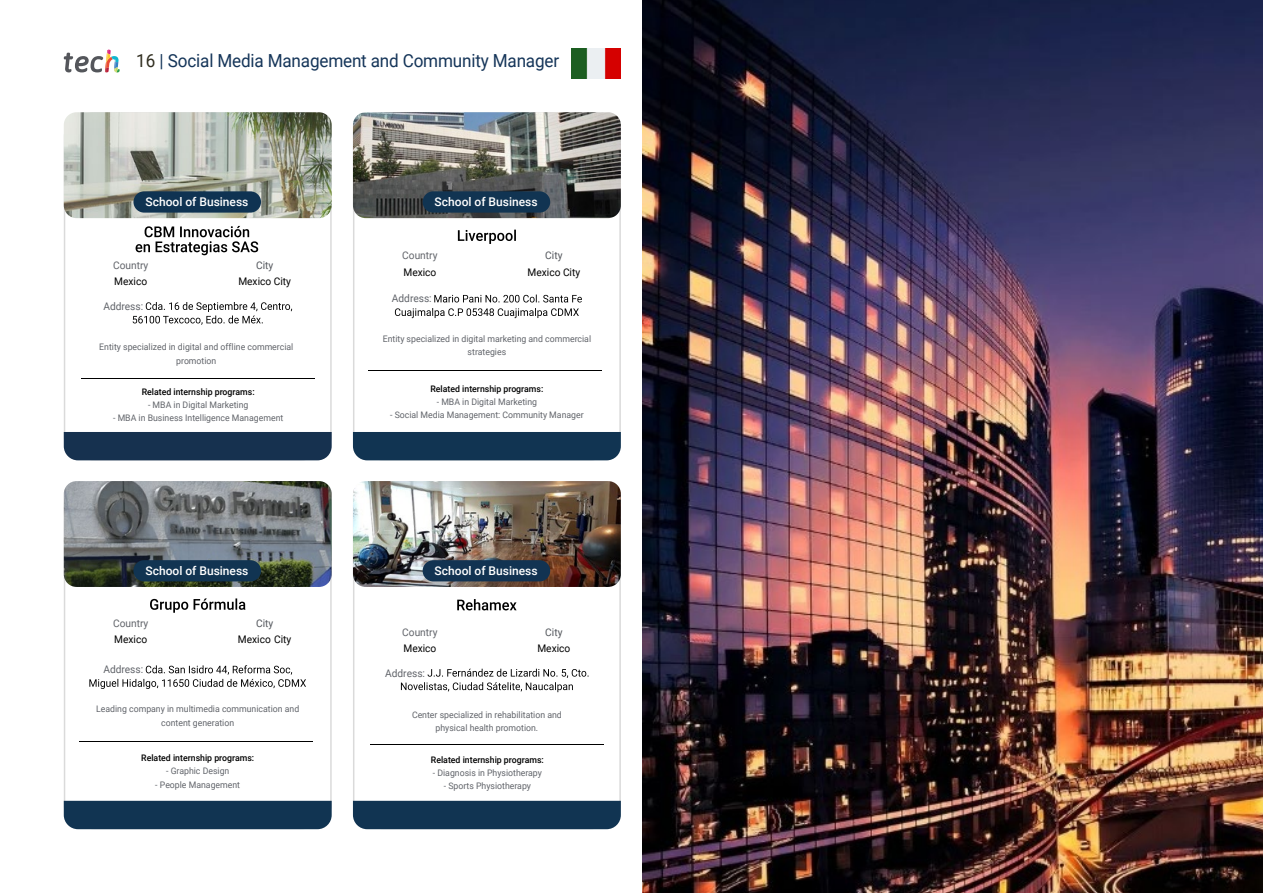
<style>
.page{position:relative;width:1263px;height:893px;background:#fff}
.page>*{position:absolute;margin:0;border:0;box-sizing:border-box;transform-origin:0 0}
.t1{font:18px "Roboto";letter-spacing:-.01em;color:#153559;scale:.95 1}
.t2{font:500 12px "Roboto";color:#fff}
.t3{font:10.5px "Roboto";color:#61646a}
.t4{font:10.5px "Roboto";color:#000}
.t5{font:10.5px "Roboto";color:#52555b}
.t6{font:9px/13.5px "Roboto";color:#61646a;text-align:center}
.t7{font:500 9px "Roboto";color:#000}
.s1{color:#312e20}
</style>
<div class="page">
<img style="left:642px;top:0;width:621px;height:893px">
<img style="left:571px;top:49px;width:50px;height:30px">
<svg style="left:64px;top:50px;width:56px;height:23px"></svg>
<svg style="left:63px;top:134px;width:269px;height:327px"></svg>
<img style="left:64px;top:112px;width:268px;height:106px">
<div style="left:133px;top:191px;width:128px;height:22px;background:#0f3352;border-radius:11px"></div>
<hr style="left:81px;top:379px;width:234px;height:1px;background:#000">
<svg style="left:136px;top:226px;width:122px;height:29px"></svg>
<svg style="left:133px;top:302px;width:159px;height:23px"></svg>
<div style="left:64px;top:432px;width:268px;height:28px;background:#16314f"></div>
<svg style="left:352px;top:156px;width:269px;height:305px"></svg>
<img style="left:353px;top:112px;width:268px;height:106px">
<div style="left:423px;top:191px;width:127px;height:22px;background:#113452;border-radius:11px"></div>
<div style="left:353px;top:432px;width:268px;height:28px;background:#113452"></div>
<hr style="left:368px;top:371px;width:234px;height:1px;background:#000">
<svg style="left:458px;top:230px;width:58px;height:14px"></svg>
<svg style="left:434px;top:295px;width:148px;height:7px"></svg>
<svg style="left:395px;top:308px;width:184px;height:10px"></svg>
<svg style="left:63px;top:492px;width:269px;height:338px"></svg>
<img style="left:64px;top:481px;width:268px;height:106px">
<div style="left:133px;top:560px;width:128px;height:21px;background:#113452;border-radius:11px"></div>
<div style="left:64px;top:801px;width:268px;height:28px;background:#113452"></div>
<hr style="left:79px;top:741px;width:234px;height:1px;background:#000">
<svg style="left:150px;top:598px;width:95px;height:15px"></svg>
<svg style="left:89px;top:665px;width:217px;height:24px"></svg>
<svg style="left:352px;top:557px;width:269px;height:273px"></svg>
<img style="left:353px;top:481px;width:268px;height:106px">
<div style="left:423px;top:560px;width:127px;height:21px;background:#123352;border-radius:11px"></div>
<hr style="left:370px;top:744px;width:234px;height:1px;background:#000">
<svg style="left:457px;top:599px;width:60px;height:11px"></svg>
<svg style="left:401px;top:669px;width:188px;height:23px"></svg>
<div style="left:353px;top:801px;width:268px;height:28px;background:#113452"></div>
<h1 class="t1" style="left:136px;top:48px;width:447px"><span class="s1">16</span> | Social Media Management and Community Manager</h1>
<h2 class="t2" style="left:145px;top:194px;width:104px">School of Business</h2>
<p class="t3" style="left:113px;top:258px;width:37px">Country</p>
<p class="t4" style="left:114px;top:274px;width:34px">Mexico</p>
<p class="t5" style="left:256px;top:258px;width:19px">City</p>
<p class="t4" style="left:238px;top:274px;width:54px">Mexico City</p>
<p class="t3" style="left:103px;top:299px;width:41px">Address:</p>
<p class="t6" style="left:99px;top:340px;width:196px">Entity specialized in digital and offline commercial promotion</p>
<p class="t7" style="left:142px;top:385px;width:114px">Related internship programs:</p>
<p class="t6" style="left:148px;top:398px;width:102px">- MBA in Digital Marketing</p>
<p class="t6" style="left:113px;top:411px;width:172px">- MBA in Business Intelligence Management</p>
<h2 class="t2" style="left:145px;top:563px;width:104px">School of Business</h2>
<p class="t3" style="left:113px;top:616px;width:37px">Country</p>
<p class="t4" style="left:114px;top:632px;width:34px">Mexico</p>
<p class="t5" style="left:256px;top:616px;width:19px">City</p>
<p class="t4" style="left:238px;top:632px;width:55px">Mexico City</p>
<p class="t3" style="left:103px;top:662px;width:41px">Address:</p>
<p class="t6" style="left:96px;top:702px;width:205px">Leading company in multimedia communication and content generation</p>
<p class="t7" style="left:141px;top:751px;width:114px">Related internship programs:</p>
<p class="t6" style="left:166px;top:764px;width:65px">- Graphic Design</p>
<p class="t6" style="left:155px;top:777px;width:86px">- People Management</p>
<h2 class="t2" style="left:435px;top:194px;width:104px">School of Business</h2>
<p class="t3" style="left:402px;top:248px;width:37px">Country</p>
<p class="t4" style="left:403px;top:265px;width:34px">Mexico</p>
<p class="t5" style="left:545px;top:248px;width:19px">City</p>
<p class="t4" style="left:527px;top:265px;width:54px">Mexico City</p>
<p class="t3" style="left:392px;top:291px;width:41px">Address:</p>
<p class="t6" style="left:383px;top:332px;width:210px">Entity specialized in digital marketing and commercial strategies</p>
<p class="t7" style="left:430px;top:382px;width:114px">Related internship programs:</p>
<p class="t6" style="left:437px;top:394px;width:102px">- MBA in Digital Marketing</p>
<p class="t6" style="left:390px;top:408px;width:195px">- Social Media Management: Community Manager</p>
<h2 class="t2" style="left:435px;top:563px;width:104px">School of Business</h2>
<p class="t3" style="left:402px;top:625px;width:37px">Country</p>
<p class="t4" style="left:403px;top:641px;width:34px">Mexico</p>
<p class="t5" style="left:545px;top:625px;width:19px">City</p>
<p class="t4" style="left:537px;top:641px;width:34px">Mexico</p>
<p class="t3" style="left:385px;top:665px;width:41px">Address:</p>
<p class="t6" style="left:412px;top:707px;width:151px">Center specialized in rehabilitation and physical health promotion.</p>
<p class="t7" style="left:431px;top:753px;width:114px">Related internship programs:</p>
<p class="t6" style="left:433px;top:765px;width:111px">- Diagnosis in Physiotherapy</p>
<p class="t6" style="left:444px;top:779px;width:89px">- Sports Physiotherapy</p>
</div>
